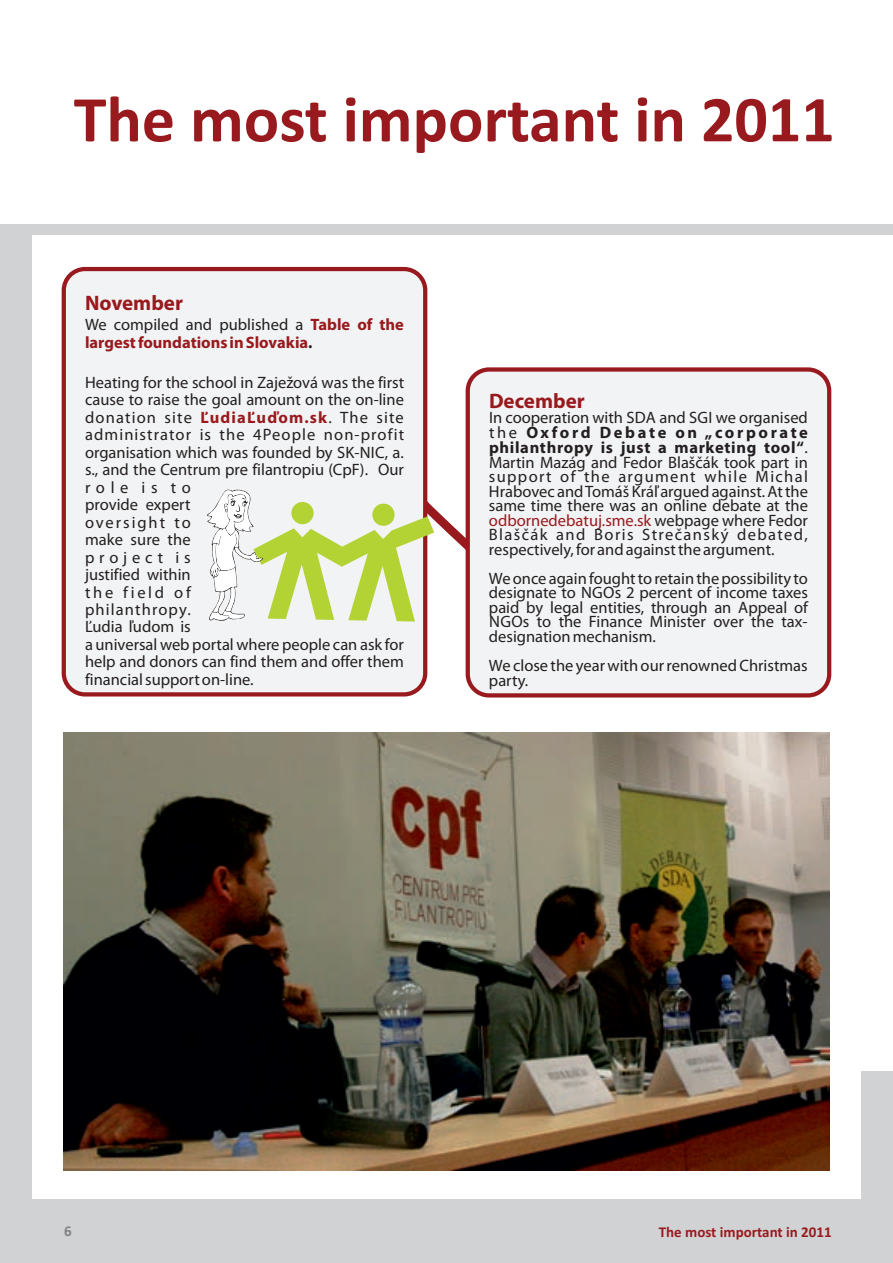
<style>
.page{position:relative;width:893px;height:1263px;background:#fff}
.page>*{position:absolute;margin:0;border:0;box-sizing:border-box;transform-origin:0 0}
.t1{font:700 66px "Calibri";color:#991a1e}
.t2{font:700 21px "Myriad Pro";color:#991a1e}
.t3{font:16.5px/17.5px "Myriad Pro";color:#231f20;text-align:justify}
.t4{font:700 16.5px/18px "Myriad Pro";color:#991a1e}
.t5{font:700 15px "Calibri";color:#991a1e}
.t6{font:700 15px "Calibri";color:#808285}
.s1{font-weight:400;color:#231f20}
.s2{color:#231f20}
.s3{font-weight:700;color:#991a1e}
.s4{font-weight:700}
.s5{color:#991a1e}
</style>
<div class="page">
<div style="left:0;top:224px;width:893px;height:10px;background:#d1d2d4"></div>
<div style="left:861px;top:1071px;width:32px;height:192px;background:#d1d2d4"></div>
<div style="left:0;top:1199px;width:869px;height:64px;background:#d1d2d4"></div>
<div style="left:0;top:227px;width:32px;height:1036px;background:#d1d2d4"></div>
<div style="left:466px;top:367px;width:365px;height:330px;background:#f2f3f4;border:4px solid #991a1e;border-radius:21px"></div>
<div style="left:62px;top:267px;width:365px;height:429px;background:#f2f3f4;border:4px solid #991a1e;border-radius:21px"></div>
<svg style="left:207px;top:453px;width:264px;height:168px"></svg>
<img style="left:64px;top:732px;width:765px;height:438px">
<h1 class="t1" style="left:74px;top:92px;width:762px">The most important in 2011</h1>
<p class="t2" style="left:85px;top:294px;width:99px">November</p>
<p class="t4" style="left:85px;top:317px;width:320px"><span class="s1">We compiled and published a</span> Table of the largest foundations in Slovakia<span class="s2">.</span></p>
<p class="t3" style="left:85px;top:375px;width:321px;text-align:left">Heating for the school in Zaježová was the first cause to raise the goal amount on the on-line donation site <span class="s3">ĽudiaĽuďom.sk</span>. The site administrator is the 4People non-profit organisation which was founded by SK-NIC, a. s., and the Centrum pre filantropiu (CpF). Our role is to<br>provide expert<br>oversight to<br>make sure the<br>project is<br>justified within<br>the field of<br>philanthropy.<br>Ľudia ľudom is<br>a universal web portal where people can ask for help and donors can find them and offer them financial support on-line.</p>
<p class="t2" style="left:489px;top:392px;width:97px">December</p>
<p class="t3" style="left:489px;top:412px;width:321px;line-height:14.5px">In cooperation with SDA and SGI we organised the <span class="s4">Oxford Debate on „corporate philanthropy is just a marketing tool“</span>.<br>Martin Mazág and Fedor Blaščák took part in support of the argument while Michal Hrabovec and Tomáš Kráľ argued against. At the same time there was an online debate at the <span class="s5">odbornedebatuj.sme.sk</span> webpage where Fedor Blaščák and Boris Strečanský debated, respectively, for and against the argument.</p>
<p class="t3" style="left:489px;top:573px;width:320px;line-height:14.5px">We once again fought to retain the possibility to designate to NGOs 2 percent of income taxes paid by legal entities, through an Appeal of NGOs to the Finance Minister over the tax&shy;designation mechanism.</p>
<p class="t3" style="left:489px;top:660px;width:320px;line-height:14.5px">We close the year with our renowned Christmas party.</p>
<p class="t6" style="left:64px;top:1225px;width:9px">6</p>
<p class="t5" style="left:659px;top:1226px;width:174px">The most important in 2011</p>
</div>
